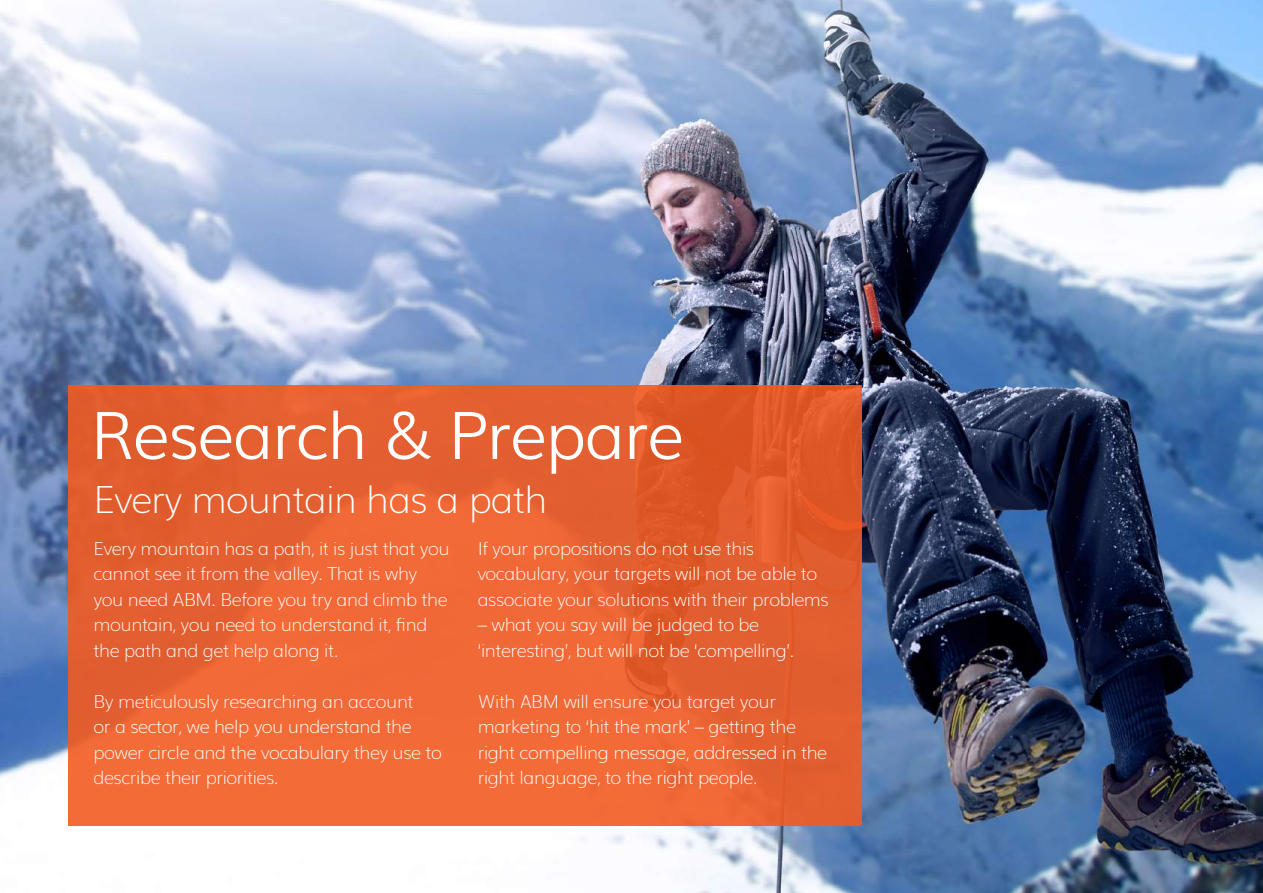
<style>
.page{position:relative;width:1263px;height:893px;background:#fff}
.page>*{position:absolute;margin:0;border:0;box-sizing:border-box;transform-origin:0 0}
.t1{font:300 66px "Muli";letter-spacing:-.025em;color:#fff}
.t2{font:200 37.5px "Muli";letter-spacing:-.025em;color:#fff}
.t3{font:200 18px/25.5px "Muli";letter-spacing:-.025em;color:#fff}
</style>
<div class="page">
<img style="left:0;top:0;width:1263px;height:893px">
<div style="left:68px;top:385px;width:794px;height:441px;background:linear-gradient(to right,#ec6635,#e55f2f)"></div>
<h1 class="t1" style="left:90px;top:383px;width:595px">Research &amp; Prepare</h1>
<h2 class="t2" style="left:94px;top:471px;width:455px">Every mountain has a path</h2>
<p class="t3" style="left:94px;top:534px;width:358px">Every mountain has a path, it is just that you cannot see it from the valley. That is why you need ABM. Before you try and climb the mountain, you need to understand it, find the path and get help along it.</p>
<p class="t3" style="left:94px;top:687px;width:350px">By meticulously researching an account<br>or a sector, we help you understand the power circle and the vocabulary they use to describe their priorities.</p>
<p class="t3" style="left:478px;top:534px;width:353px">If your propositions do not use this vocabulary, your targets will not be able to associate your solutions with their problems</p>
<p class="t3" style="left:478px;top:611px;width:318px">– what you say will be judged to be ‘interesting’, but will not be ‘compelling’.</p>
<p class="t3" style="left:478px;top:687px;width:351px">With ABM will ensure you target your marketing to ‘hit the mark’ – getting the right compelling message, addressed in the right language, to the right people.</p>
</div>
